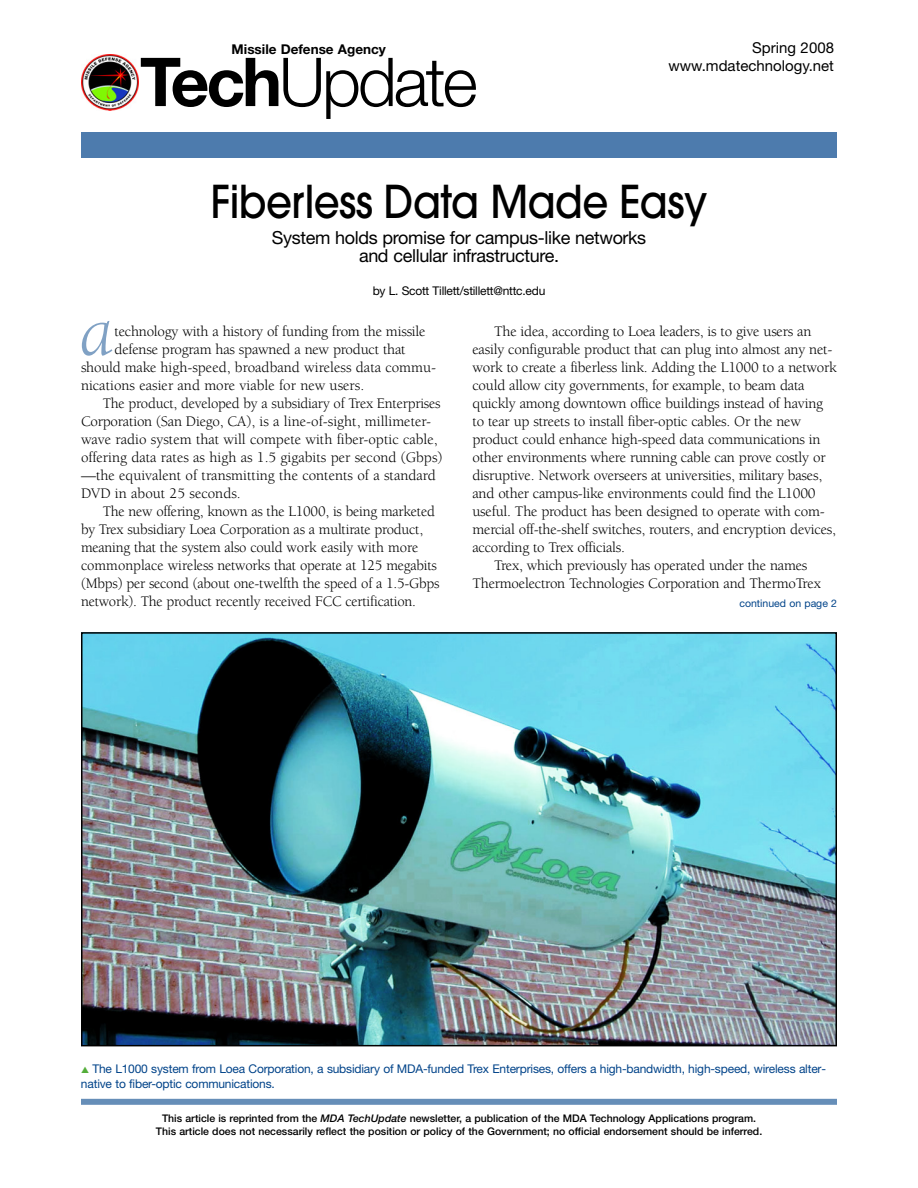
<style>
.page{position:relative;width:918px;height:1188px;background:#fff}
.page>*{position:absolute;margin:0;border:0;box-sizing:border-box;transform-origin:0 0}
.t1{font:italic 72px "Berkeley";color:#80a1c4}
.t2{font:300 67.5px "Helvetica Neue";letter-spacing:-.045em;color:#000}
.t3{font:500 45px "Avant Garde";letter-spacing:-.015em;color:#000;scale:.9 1}
.t4{font:18px/18px "Helvetica Neue";letter-spacing:-.02em;color:#000;text-align:center}
.t5{font:15px "Berkeley";letter-spacing:-.015em;color:#000}
.t6{font:15px/18px "Helvetica Neue";color:#000;text-align:right}
.t7{font:700 13.5px "Helvetica Neue";color:#000}
.t8{font:12px/14.4px "Helvetica Neue";letter-spacing:-.015em;color:#004389}
.t9{font:12px "Helvetica Neue";letter-spacing:-.02em;color:#000}
.t10{font:500 10.5px/12.6px "Helvetica Neue";color:#000;text-align:center}
.t11{font:10.5px "Helvetica Neue";color:#004389}
.s1{font-weight:700}
.s2{color:#53ad39}
.s3{font-style:italic}
</style>
<div class="page">
<div style="left:81px;top:132px;width:756px;height:25px;background:#4d7bad"></div>
<div style="left:81px;top:1099px;width:756px;height:6px;background:#668eb8"></div>
<img style="left:82px;top:54px;width:56px;height:56px">
<img style="left:84px;top:635px;width:750px;height:408px">
<div style="left:81px;top:632px;width:756px;height:414px;border:2px solid #000"></div>
<p class="t7" style="left:232px;top:44px;width:156px">Missile Defense Agency</p>
<p class="t6" style="left:668px;top:40px;width:167px">Spring 2008 www.mdatechnology.net</p>
<h2 class="t2" style="left:140px;top:58px;width:339px"><span class="s1">Tech</span>Update</h2>
<h3 class="t3" style="left:211px;top:185px;width:553px">Fiberless Data Made Easy</h3>
<p class="t4" style="left:272px;top:230px;width:376px">System holds promise for campus-like networks and cellular infrastructure.</p>
<p class="t9" style="left:373px;top:286px;width:174px">by L. Scott Tillett/stillett@nttc.edu</p>
<h1 class="t1" style="left:80px;top:304px;width:35px">a</h1>
<p class="t5" style="left:115px;top:325px;width:313px">technology with a history of funding from the missile</p>
<p class="t5" style="left:115px;top:343px;width:293px">defense program has spawned a new product that</p>
<p class="t5" style="left:81px;top:361px;width:357px">should make high-speed, broadband wireless data commu-</p>
<p class="t5" style="left:81px;top:379px;width:285px">nications easier and more viable for new users.</p>
<p class="t5" style="left:103px;top:397px;width:339px">The product, developed by a subsidiary of Trex Enterprises</p>
<p class="t5" style="left:81px;top:415px;width:352px">Corporation (San Diego, CA), is a line-of-sight, millimeter-</p>
<p class="t5" style="left:81px;top:433px;width:358px">wave radio system that will compete with fiber-optic cable,</p>
<p class="t5" style="left:81px;top:451px;width:363px">offering data rates as high as 1.5 gigabits per second (Gbps)</p>
<p class="t5" style="left:81px;top:469px;width:356px">—the equivalent of transmitting the contents of a standard</p>
<p class="t5" style="left:81px;top:487px;width:161px">DVD in about 25 seconds.</p>
<p class="t5" style="left:103px;top:505px;width:334px">The new offering, known as the L1000, is being marketed</p>
<p class="t5" style="left:81px;top:523px;width:344px">by Trex subsidiary Loea Corporation as a multirate product,</p>
<p class="t5" style="left:81px;top:541px;width:339px">meaning that the system also could work easily with more</p>
<p class="t5" style="left:81px;top:559px;width:358px">commonplace wireless networks that operate at 125 megabits</p>
<p class="t5" style="left:81px;top:577px;width:360px">(Mbps) per second (about one-twelfth the speed of a 1.5-Gbps</p>
<p class="t5" style="left:81px;top:595px;width:337px">network). The product recently received FCC certification.</p>
<p class="t5" style="left:494px;top:325px;width:319px">The idea, according to Loea leaders, is to give users an</p>
<p class="t5" style="left:473px;top:343px;width:361px">easily configurable product that can plug into almost any net-</p>
<p class="t5" style="left:473px;top:361px;width:366px">work to create a fiberless link. Adding the L1000 to a network</p>
<p class="t5" style="left:473px;top:379px;width:334px">could allow city governments, for example, to beam data</p>
<p class="t5" style="left:473px;top:397px;width:352px">quickly among downtown office buildings instead of having</p>
<p class="t5" style="left:473px;top:415px;width:330px">to tear up streets to install fiber-optic cables. Or the new</p>
<p class="t5" style="left:473px;top:433px;width:350px">product could enhance high-speed data communications in</p>
<p class="t5" style="left:473px;top:451px;width:355px">other environments where running cable can prove costly or</p>
<p class="t5" style="left:473px;top:469px;width:351px">disruptive. Network overseers at universities, military bases,</p>
<p class="t5" style="left:473px;top:487px;width:345px">and other campus-like environments could find the L1000</p>
<p class="t5" style="left:473px;top:505px;width:354px">useful. The product has been designed to operate with com-</p>
<p class="t5" style="left:473px;top:523px;width:365px">mercial off-the-shelf switches, routers, and encryption devices,</p>
<p class="t5" style="left:473px;top:541px;width:154px">according to Trex officials.</p>
<p class="t5" style="left:494px;top:559px;width:315px">Trex, which previously has operated under the names</p>
<p class="t5" style="left:473px;top:577px;width:350px">Thermoelectron Technologies Corporation and ThermoTrex</p>
<p class="t11" style="left:739px;top:599px;width:99px">continued on page 2</p>
<p class="t8" style="left:81px;top:1063px;width:747px"><span class="s2">▲</span> The L1000 system from Loea Corporation, a subsidiary of MDA-funded Trex Enterprises, offers a high-bandwidth, high-speed, wireless alter&shy;native to fiber-optic communications.</p>
<p class="t10" style="left:156px;top:1113px;width:608px">This article is reprinted from the <span class="s3">MDA TechUpdate</span> newsletter, a publication of the MDA Technology Applications program.<br>This article does not necessarily reflect the position or policy of the Government; no official endorsement should be inferred.</p>
</div>
